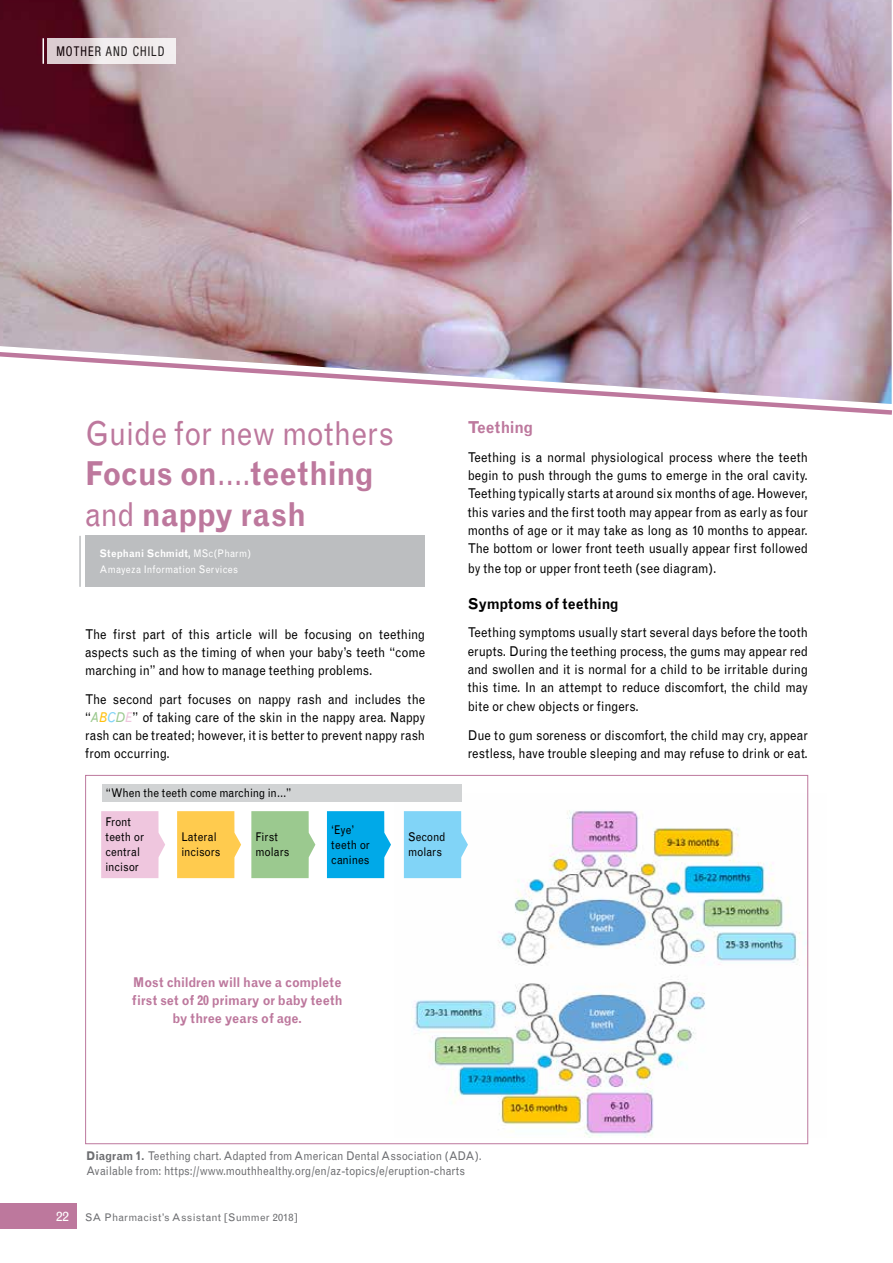
<style>
.page{position:relative;width:893px;height:1263px;background:#fff}
.page>*{position:absolute;margin:0;border:0;box-sizing:border-box;transform-origin:0 0}
.t1{font:700 33px/40.5px "Grotesque";letter-spacing:-.015em;color:#bd789d;scale:.9 1}
.t2{font:700 16.5px "Grotesque";letter-spacing:-.025em;color:#bd789d;scale:.9 1}
.t3{font:700 15px "Grotesque";letter-spacing:-.005em;color:#000;scale:.9 1}
.t4{font:13.5px/18.3px "Grotesque";letter-spacing:-.005em;color:#000;text-align:justify;scale:.9 1}
.t5{font:700 13.5px/18px "Grotesque";letter-spacing:-.005em;color:#bd789d;text-align:center;scale:.9 1}
.t6{font:condensed 13.5px "Helvetica Neue LT Std";letter-spacing:.09em;color:#000;scale:.9 1}
.t7{font:12px/15px "Grotesque";letter-spacing:-.005em;color:#6d6e71;scale:.9 1}
.t8{font:12px/15px "Grotesque";color:#000;scale:.9 1}
.t9{font:10.5px/16.5px "Grotesque";letter-spacing:.025em;color:#fff;scale:.9 1}
.t10{font:10.5px "Grotesque";letter-spacing:.02em;color:#6d6e71}
.s1{font-weight:400}
.s2{font-weight:700}
.s3{font-style:italic;color:#9bc98f}
.s4{font-style:italic;color:#fec010}
.s5{font-style:italic;color:#81d4f7}
.s6{font-style:italic;color:#efc6de}
.s7{font-size:13.5px;color:#fff}
</style>
<div class="page">
<img style="left:0;top:0;width:892px;height:349px">
<svg style="left:0;top:349px;width:892px;height:66px"></svg>
<svg style="left:43px;top:38px;width:1px;height:26px"></svg>
<div style="left:0;top:1203px;width:77px;height:26px;background:#bd789d"></div>
<svg style="left:48px;top:38px;width:128px;height:26px;background:#e9e1e3"></svg>
<hr style="left:79px;top:536px;width:2px;height:51px;background:#bcbec0">
<div style="left:85px;top:536px;width:339px;height:51px;background:#bcbec0"></div>
<img style="left:403px;top:793px;width:406px;height:344px">
<div style="left:102px;top:784px;width:360px;height:18px;background:#d1d3d4"></div>
<svg style="left:101px;top:811px;width:64px;height:67px;background:#f0cae0"></svg>
<svg style="left:177px;top:811px;width:64px;height:67px;background:#ffcf5d"></svg>
<svg style="left:251px;top:811px;width:64px;height:67px;background:#a3cd98"></svg>
<svg style="left:327px;top:811px;width:64px;height:67px;background:#16b0e9"></svg>
<svg style="left:404px;top:811px;width:64px;height:67px;background:#8cd7f7"></svg>
<p class="t6" style="left:56px;top:43px;width:122px">MOTHER AND CHILD</p>
<h1 class="t1" style="left:85px;top:413px;width:345px"><span class="s1">Guide for new mothers<br></span>Focus on<span class="s1">….</span>teething <span class="s1">and</span> nappy rash</h1>
<p class="t9" style="left:100px;top:545px;width:170px"><span class="s2">Stephani Schmidt,</span> MSc(Pharm)<br>Amayeza Information Services</p>
<p class="t4" style="left:85px;top:625px;width:379px">The first part of this article will be focusing on teething aspects such as the timing of when your baby’s teeth “come marching in” and how to manage teething problems.</p>
<p class="t4" style="left:85px;top:690px;width:379px">The second part focuses on nappy rash and includes the “<span class="s3">A</span><span class="s4">B</span><span class="s5">C</span><span class="s3">D</span><span class="s6">E</span>” of taking care of the skin in the nappy area. Nappy rash can be treated; however, it is better to prevent nappy rash from occurring.</p>
<p class="t8" style="left:106px;top:786px;width:208px">“When the teeth come marching in…”</p>
<p class="t8" style="left:105px;top:815px;width:44px">Front teeth or central incisor</p>
<p class="t8" style="left:181px;top:830px;width:45px">Lateral incisors</p>
<p class="t8" style="left:256px;top:830px;width:39px">First molars</p>
<p class="t8" style="left:331px;top:822px;width:44px">‘Eye’ teeth or canines</p>
<p class="t8" style="left:408px;top:830px;width:43px">Second molars</p>
<p class="t2" style="left:468px;top:417px;width:74px">Teething</p>
<p class="t4" style="left:468px;top:448px;width:379px">Teething is a normal physiological process where the teeth begin to push through the gums to emerge in the oral cavity.<br>Teething typically starts at around six months of age. However, this varies and the first tooth may appear from as early as four months of age or it may take as long as 10 months to appear.<br>The bottom or lower front teeth usually appear first followed</p>
<p class="t4" style="left:468px;top:559px;width:278px">by the top or upper front teeth (see diagram).</p>
<p class="t3" style="left:468px;top:594px;width:169px">Symptoms of teething</p>
<p class="t4" style="left:468px;top:624px;width:379px">Teething symptoms usually start several days before the tooth erupts. During the teething process, the gums may appear red and swollen and it is normal for a child to be irritable during this time. In an attempt to reduce discomfort, the child may bite or chew objects or fingers.</p>
<p class="t4" style="left:468px;top:726px;width:380px">Due to gum soreness or discomfort, the child may cry, appear restless, have trouble sleeping and may refuse to drink or eat.</p>
<p class="t5" style="left:132px;top:973px;width:235px">Most children will have a complete first set of 20 primary or baby teeth by three years of age.</p>
<p class="t7" style="left:86px;top:1148px;width:441px"><span class="s2">Diagram 1.</span> Teething chart. Adapted from American Dental Association (ADA).<br>Available from: https://www.mouthhealthy.org/en/az-topics/e/eruption-charts</p>
<p class="t10" style="left:56px;top:1211px;width:243px"><span class="s7">22</span> SA Pharmacist’s Assistant [Summer 2018]</p>
</div>
